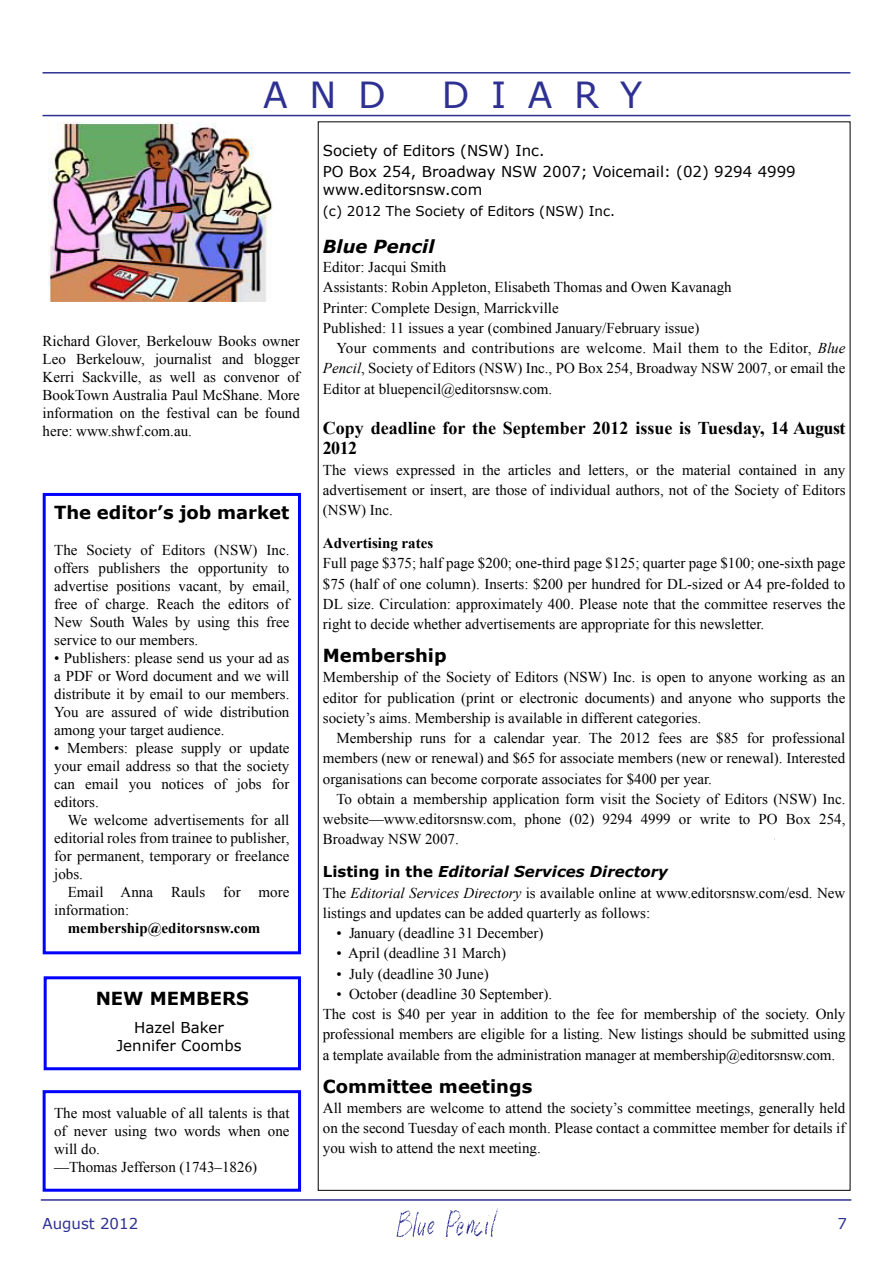
<style>
.page{position:relative;width:893px;height:1263px;background:#fff}
.page>*{position:absolute;margin:0;border:0;box-sizing:border-box;transform-origin:0 0}
.t1{font:36px "Verdana";letter-spacing:.6em;color:#2e3192}
.t2{font:700 18px/20.2px "Times New Roman";color:#000}
.t3{font:700 18px "Verdana";color:#000}
.t4{font:italic 700 18px "Verdana";color:#000}
.t5{font:15px/18px "Times New Roman";color:#000;text-align:justify}
.t6{font:15px/21px "Verdana";color:#000}
.t7{font:700 15px "Times New Roman";color:#000}
.t8{font:italic 700 15px "Verdana";color:#000}
.t9{font:15px "Verdana";color:#2e3192}
.t10{font:13.5px "Verdana";color:#000}
.s1{font-style:italic}
.s2{font-style:normal}
</style>
<div class="page">
<hr style="left:41px;top:1199px;width:810px;height:2px;background:#2e3192">
<img style="left:396px;top:1208px;width:102px;height:28px">
<hr style="left:43px;top:72px;width:807px;height:2px;background:#2e3192">
<hr style="left:43px;top:115px;width:807px;height:1px;background:#2e3192">
<img style="left:49px;top:122px;width:224px;height:180px">
<div style="left:43px;top:493px;width:258px;height:461px;border:3px solid #00f"></div>
<div style="left:44px;top:976px;width:257px;height:94px;border:3px solid #00f"></div>
<div style="left:43px;top:1090px;width:258px;height:102px;border:3px solid #00f"></div>
<h1 class="t1" style="left:263px;top:70px;width:124px">AND</h1>
<h1 class="t1" style="left:442px;top:70px;width:202px">DIARY</h1>
<p class="t5" style="left:43px;top:332px;width:259px">Richard Glover, Berkelouw Books owner Leo Berkelouw, journalist and blogger Kerri Sackville, as well as convenor of BookTown Australia Paul McShane. More information on the festival can be found here: www.shwf.com.au.</p>
<p class="t3" style="left:54px;top:499px;width:237px">The editor’s job market</p>
<p class="t5" style="left:54px;top:540px;width:237px">The Society of Editors (NSW) Inc. offers publishers the opportunity to advertise positions vacant, by email, free of charge. Reach the editors of New South Wales by using this free service to our members.</p>
<p class="t5" style="left:54px;top:648px;width:237px">• Publishers: please send us your ad as a PDF or Word document and we will distribute it by email to our members.<br>You are assured of wide distribution among your target audience.</p>
<p class="t5" style="left:54px;top:738px;width:237px">• Members: please supply or update your email address so that the society can email you notices of jobs for editors.</p>
<p class="t5" style="left:54px;top:810px;width:237px;text-indent:14px">We welcome advertisements for all editorial roles from trainee to publisher, for permanent, temporary or freelance jobs.</p>
<p class="t5" style="left:54px;top:882px;width:237px;text-indent:14px">Email Anna Rauls for more information:</p>
<p class="t7" style="left:68px;top:917px;width:194px">membership@editorsnsw.com</p>
<p class="t3" style="left:96px;top:986px;width:155px">NEW MEMBERS</p>
<p class="t6" style="left:116px;top:1018px;width:127px;line-height:18px;text-align:center">Hazel Baker<br>Jennifer Coombs</p>
<p class="t5" style="left:54px;top:1103px;width:237px;text-align:left">The most valuable of all talents is that of never using two words when one will do.<br>—Thomas Jefferson (1743–1826)</p>
<p class="t6" style="left:323px;top:140px;width:474px">Society of Editors (NSW) Inc.<br>PO Box 254, Broadway NSW 2007; Voicemail: (02) 9294 4999</p>
<p class="t6" style="left:323px;top:179px;width:161px">www.editorsnsw.com</p>
<p class="t10" style="left:323px;top:202px;width:294px">(c) 2012 The Society of Editors (NSW) Inc.</p>
<p class="t4" style="left:323px;top:233px;width:113px">Blue Pencil</p>
<p class="t5" style="left:323px;top:257px;width:410px;line-height:20.2px;text-align:left">Editor: Jacqui Smith<br>Assistants: Robin Appleton, Elisabeth Thomas and Owen Kavanagh Printer: Complete Design, Marrickville<br>Published: 11 issues a year (combined January/February issue)</p>
<p class="t5" style="left:323px;top:338px;width:524px;line-height:20.2px;text-indent:14px">Your comments and contributions are welcome. Mail them to the Editor, <span class="s1">Blue Pencil</span>, Society of Editors (NSW) Inc., PO Box 254, Broadway NSW 2007, or email the Editor at bluepencil@editorsnsw.com.</p>
<p class="t2" style="left:323px;top:417px;width:524px">Copy deadline for the September 2012 issue is Tuesday, 14 August<br>2012</p>
<p class="t5" style="left:323px;top:459px;width:524px;line-height:20.2px">The views expressed in the articles and letters, or the material contained in any advertisement or insert, are those of individual authors, not of the Society of Editors (NSW) Inc.</p>
<p class="t7" style="left:323px;top:533px;width:112px">Advertising rates</p>
<p class="t5" style="left:323px;top:553px;width:524px;line-height:20.2px">Full page $375; half page $200; one-third page $125; quarter page $100; one-sixth page $75 (half of one column). Inserts: $200 per hundred for DL-sized or A4 pre-folded to DL size. Circulation: approximately 400. Please note that the committee reserves the right to decide whether advertisements are appropriate for this newsletter.</p>
<p class="t3" style="left:323px;top:643px;width:125px">Membership</p>
<p class="t5" style="left:323px;top:667px;width:524px;line-height:20.2px">Membership of the Society of Editors (NSW) Inc. is open to anyone working as an editor for publication (print or electronic documents) and anyone who supports the society’s aims. Membership is available in different categories.</p>
<p class="t5" style="left:323px;top:728px;width:524px;line-height:20.2px;text-indent:14px">Membership runs for a calendar year. The 2012 fees are $85 for professional members (new or renewal) and $65 for associate members (new or renewal). Interested organisations can become corporate associates for $400 per year.</p>
<p class="t5" style="left:323px;top:788px;width:524px;line-height:20.2px;text-indent:14px">To obtain a membership application form visit the Society of Editors (NSW) Inc. website—www.editorsnsw.com, phone (02) 9294 4999 or write to PO Box 254, Broadway NSW 2007.</p>
<p class="t8" style="left:323px;top:861px;width:347px"><span class="s2">Listing in the</span> Editorial Services Directory</p>
<p class="t5" style="left:323px;top:882px;width:524px;line-height:20.2px">The <span class="s1">Editorial Services Directory</span> is available online at www.editorsnsw.com/esd. New listings and updates can be added quarterly as follows:</p>
<p class="t5" style="left:336px;top:924px;width:209px">• January (deadline 31 December)</p>
<p class="t5" style="left:336px;top:944px;width:171px">• April (deadline 31 March)</p>
<p class="t5" style="left:336px;top:964px;width:154px">• July (deadline 30 June)</p>
<p class="t5" style="left:323px;top:983px;width:524px;line-height:20.2px;text-align:left;text-indent:14px">• October (deadline 30 September).<br>The cost is $40 per year in addition to the fee for membership of the society. Only professional members are eligible for a listing. New listings should be submitted using a template available from the administration manager at membership@editorsnsw.com.</p>
<p class="t3" style="left:323px;top:1073px;width:211px">Committee meetings</p>
<p class="t5" style="left:323px;top:1097px;width:524px;line-height:20.2px">All members are welcome to attend the society’s committee meetings, generally held on the second Tuesday of each month. Please contact a committee member for details if you wish to attend the next meeting.</p>
<p class="t9" style="left:43px;top:1214px;width:97px">August 2012</p>
<p class="t9" style="left:837px;top:1213px;width:11px">7</p>
</div>
